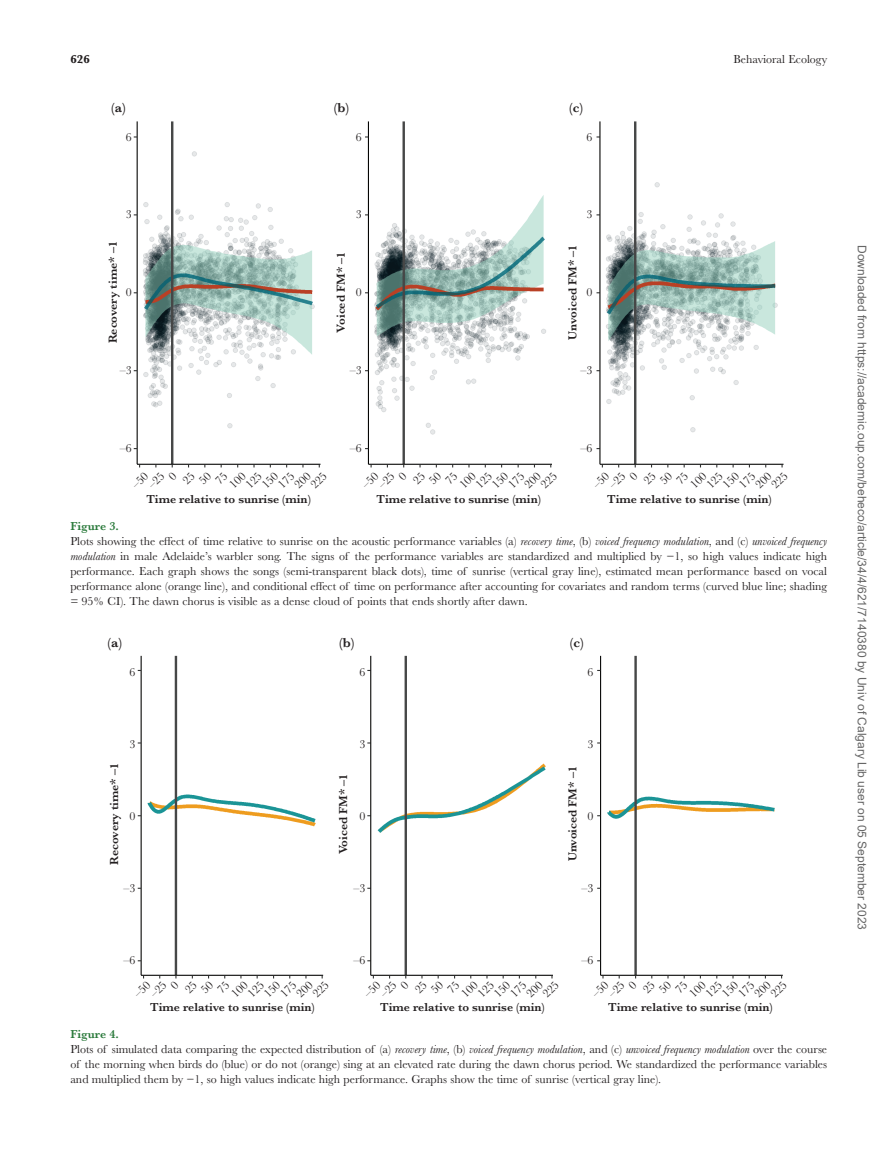
<style>
.page{position:relative;width:891px;height:1175px;background:#fff}
.page>*{position:absolute;margin:0;border:0;box-sizing:border-box;transform-origin:0 0}
.t1{font:600 13.5px "Baskerville MT Std";color:#231f20}
.t2{font:12px/15px "Baskerville MT Std";color:#231f20}
.t3{font:600 12px "Baskerville MT Std";color:#231f20}
.t4{font:12px "Arial";color:#666}
.t5{font:700 12px "Baskerville MT Std";color:#231f20}
.s1{font-weight:600;color:#2a7a3b}
.s2{font-style:italic}
</style>
<div class="page">
<img style="left:133px;top:121px;width:651px;height:347px">
<img style="left:137px;top:655px;width:646px;height:324px">
<p class="t5" style="left:70px;top:52px;width:21px">626</p>
<p class="t1" style="left:111px;top:100px;width:16px">(a)</p>
<p class="t1" style="left:334px;top:100px;width:17px">(b)</p>
<p class="t1" style="left:569px;top:100px;width:15px">(c)</p>
<p class="t2" style="left:126px;top:129px;width:7px">6</p>
<p class="t2" style="left:356px;top:129px;width:7px">6</p>
<p class="t2" style="left:587px;top:129px;width:7px">6</p>
<p class="t2" style="left:733px;top:52px;width:95px">Behavioral Ecology</p>
<p class="t2" style="left:126px;top:207px;width:7px">3</p>
<p class="t2" style="left:356px;top:207px;width:7px">3</p>
<p class="t2" style="left:587px;top:207px;width:7px">3</p>
<p class="t3" style="left:106px;top:343px;width:103px;rotate:-90deg">Recovery time* –1</p>
<p class="t2" style="left:126px;top:285px;width:7px">0</p>
<p class="t3" style="left:334px;top:332px;width:82px;rotate:-90deg">Voiced FM* –1</p>
<p class="t2" style="left:356px;top:285px;width:7px">0</p>
<p class="t3" style="left:566px;top:340px;width:96px;rotate:-90deg">Unvoiced FM* –1</p>
<p class="t2" style="left:587px;top:285px;width:7px">0</p>
<p class="t2" style="left:120px;top:363px;width:13px">–3</p>
<p class="t2" style="left:350px;top:363px;width:13px">–3</p>
<p class="t2" style="left:581px;top:363px;width:13px">–3</p>
<p class="t2" style="left:120px;top:440px;width:13px">–6</p>
<p class="t2" style="left:350px;top:440px;width:13px">–6</p>
<p class="t2" style="left:581px;top:440px;width:13px">–6</p>
<p class="t2" style="left:138px;top:474px;width:20px;line-height:11.6px;text-indent:-11px;rotate:-45deg">–50 –25</p>
<p class="t3" style="left:146px;top:492px;width:166px">Time relative to sunrise (min)</p>
<p class="t2" style="left:368px;top:474px;width:20px;line-height:11.6px;text-indent:-11px;rotate:-45deg">–50 –25</p>
<p class="t3" style="left:377px;top:492px;width:166px">Time relative to sunrise (min)</p>
<p class="t2" style="left:599px;top:474px;width:20px;line-height:11.6px;text-indent:-11px;rotate:-45deg">–50 –25</p>
<p class="t3" style="left:607px;top:492px;width:166px">Time relative to sunrise (min)</p>
<p class="t2" style="left:70px;top:519px;width:758px"><span class="s1">Figure 3.<br></span>Plots showing the effect of time relative to sunrise on the acoustic performance variables (a) <span class="s2">recovery time</span>, (b) <span class="s2">voiced frequency modulation</span>, and (c) <span class="s2">unvoiced frequency modulation</span> in male Adelaide’s warbler song. The signs of the performance variables are standardized and multiplied by −1, so high values indicate high performance. Each graph shows the songs (semi-transparent black dots), time of sunrise (vertical gray line), estimated mean performance based on vocal performance alone (orange line), and conditional effect of time on performance after accounting for covariates and random terms (curved blue line; shading = 95% CI). The dawn chorus is visible as a dense cloud of points that ends shortly after dawn.</p>
<p class="t1" style="left:108px;top:634px;width:16px">(a)</p>
<p class="t1" style="left:339px;top:634px;width:17px">(b)</p>
<p class="t1" style="left:570px;top:634px;width:15px">(c)</p>
<p class="t2" style="left:129px;top:664px;width:7px">6</p>
<p class="t2" style="left:359px;top:664px;width:7px">6</p>
<p class="t2" style="left:587px;top:664px;width:7px">6</p>
<p class="t2" style="left:129px;top:736px;width:7px">3</p>
<p class="t2" style="left:359px;top:736px;width:7px">3</p>
<p class="t2" style="left:587px;top:736px;width:7px">3</p>
<p class="t3" style="left:107px;top:864px;width:103px;rotate:-90deg">Recovery time* –1</p>
<p class="t2" style="left:129px;top:808px;width:7px">0</p>
<p class="t3" style="left:336px;top:854px;width:82px;rotate:-90deg">Voiced FM* –1</p>
<p class="t2" style="left:359px;top:808px;width:7px">0</p>
<p class="t3" style="left:566px;top:861px;width:96px;rotate:-90deg">Unvoiced FM* –1</p>
<p class="t2" style="left:587px;top:808px;width:7px">0</p>
<p class="t2" style="left:123px;top:880px;width:13px">–3</p>
<p class="t2" style="left:353px;top:880px;width:13px">–3</p>
<p class="t2" style="left:581px;top:880px;width:13px">–3</p>
<p class="t2" style="left:123px;top:953px;width:13px">–6</p>
<p class="t2" style="left:140px;top:983px;width:20px;line-height:11.6px;text-indent:-11px;rotate:-45deg">–50 –25</p>
<p class="t3" style="left:150px;top:1000px;width:166px">Time relative to sunrise (min)</p>
<p class="t2" style="left:353px;top:953px;width:13px">–6</p>
<p class="t2" style="left:370px;top:983px;width:20px;line-height:11.6px;text-indent:-11px;rotate:-45deg">–50 –25</p>
<p class="t3" style="left:380px;top:1000px;width:166px">Time relative to sunrise (min)</p>
<p class="t2" style="left:581px;top:953px;width:13px">–6</p>
<p class="t2" style="left:598px;top:983px;width:20px;line-height:11.6px;text-indent:-11px;rotate:-45deg">–50 –25</p>
<p class="t3" style="left:608px;top:1000px;width:166px">Time relative to sunrise (min)</p>
<p class="t2" style="left:70px;top:1027px;width:758px"><span class="s1">Figure 4.<br></span>Plots of simulated data comparing the expected distribution of (a) <span class="s2">recovery time</span>, (b) <span class="s2">voiced frequency modulation</span>, and (c) <span class="s2">unvoiced frequency modulation</span> over the course of the morning when birds do (blue) or do not (orange) sing at an elevated rate during the dawn chorus period. We standardized the performance variables and multiplied them by −1, so high values indicate high performance. Graphs show the time of sunrise (vertical gray line).</p>
<p class="t4" style="left:866px;top:245px;width:686px;rotate:90deg">Downloaded from https://academic.oup.com/beheco/article/34/4/621/7140380 by Univ of Calgary Lib user on 05 September 2023</p>
</div>
